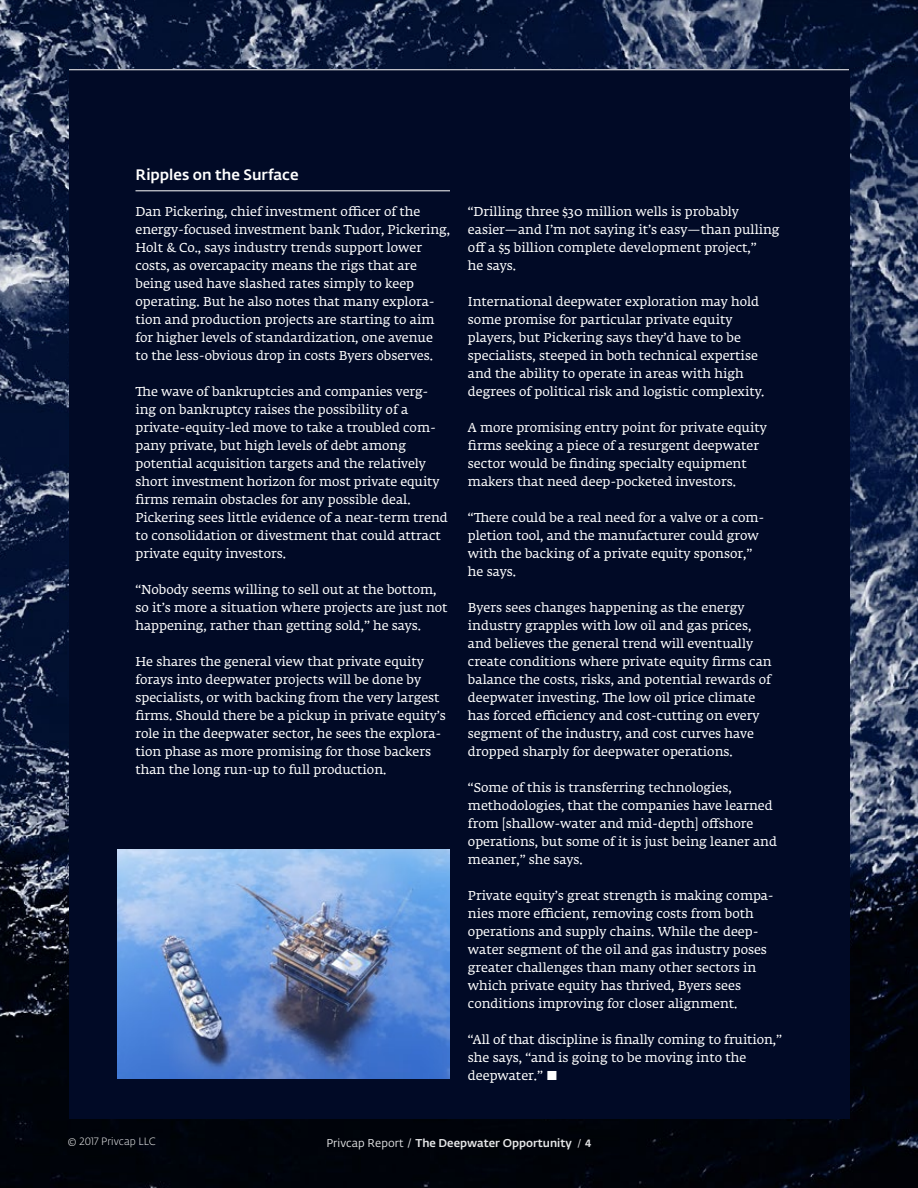
<style>
.page{position:relative;width:918px;height:1188px;background:#fff}
.page>*{position:absolute;margin:0;border:0;box-sizing:border-box;transform-origin:0 0}
.t1{font:500 15px "Fedra Sans Alt Pro";color:#fff}
.t2{font:12.75px/18px "Fedra Serif A Std";color:#fff}
.t3{font:500 11.25px "Fedra Sans Alt Pro";color:#e6e7e8}
.t4{font:300 10.5px "Fedra Sans Alt Pro";color:#e6e7e8}
.s1{font-weight:400}
.s2{font-weight:400;font-size:10.5px}
.s3{font-size:10.5px}
</style>
<div class="page">
<img style="left:0;top:0;width:918px;height:1188px">
<div style="left:69px;top:69px;width:780px;height:1050px;background:#010a26"></div>
<hr style="left:69px;top:69px;width:780px;height:1px;background:#fff">
<img style="left:117px;top:849px;width:333px;height:230px">
<hr style="left:135px;top:190px;width:315px;height:1px;background:#fff">
<p class="t1" style="left:135px;top:168px;width:165px">Ripples on the Surface</p>
<p class="t2" style="left:135px;top:203px;width:316px">Dan Pickering, chief investment officer of the energy-focused investment bank Tudor, Pickering, Holt &amp; Co., says industry trends support lower costs, as overcapacity means the rigs that are being used have slashed rates simply to keep operating. But he also notes that many explora&shy;tion and production projects are starting to aim for higher levels of standardization, one avenue<br>to the less-obvious drop in costs Byers observes.</p>
<p class="t2" style="left:135px;top:383px;width:314px">The wave of bankruptcies and companies verg&shy;ing on bankruptcy raises the possibility of a private-equity-led move to take a troubled com&shy;pany private, but high levels of debt among potential acquisition targets and the relatively short investment horizon for most private equity firms remain obstacles for any possible deal.<br>Pickering sees little evidence of a near-term trend to consolidation or divestment that could attract private equity investors.</p>
<p class="t2" style="left:135px;top:581px;width:314px">“Nobody seems willing to sell out at the bottom, so it’s more a situation where projects are just not happening, rather than getting sold,” he says.</p>
<p class="t2" style="left:135px;top:653px;width:312px">He shares the general view that private equity forays into deepwater projects will be done by specialists, or with backing from the very largest firms. Should there be a pickup in private equity’s role in the deepwater sector, he sees the explora&shy;tion phase as more promising for those backers than the long run-up to full production.</p>
<p class="t2" style="left:468px;top:203px;width:313px">“Drilling three $30 million wells is probably easier—and I’m not saying it’s easy—than pulling off a $5 billion complete development project,”<br>he says.</p>
<p class="t2" style="left:468px;top:293px;width:298px">International deepwater exploration may hold some promise for particular private equity players, but Pickering says they’d have to be specialists, steeped in both technical expertise and the ability to operate in areas with high degrees of political risk and logistic complexity.</p>
<p class="t2" style="left:468px;top:419px;width:300px">A more promising entry point for private equity firms seeking a piece of a resurgent deepwater sector would be finding specialty equipment makers that need deep-pocketed investors.</p>
<p class="t2" style="left:468px;top:509px;width:298px">“There could be a real need for a valve or a com&shy;pletion tool, and the manufacturer could grow with the backing of a private equity sponsor,” he says.</p>
<p class="t2" style="left:468px;top:599px;width:305px">Byers sees changes happening as the energy industry grapples with low oil and gas prices, and believes the general trend will eventually create conditions where private equity firms can balance the costs, risks, and potential rewards of deepwater investing. The low oil price climate has forced efficiency and cost-cutting on every segment of the industry, and cost curves have dropped sharply for deepwater operations.</p>
<p class="t2" style="left:468px;top:779px;width:310px">“Some of this is transferring technologies, methodologies, that the companies have learned from [shallow-water and mid-depth] offshore operations, but some of it is just being leaner and meaner,” she says.</p>
<p class="t2" style="left:468px;top:887px;width:307px">Private equity’s great strength is making compa&shy;nies more efficient, removing costs from both operations and supply chains. While the deep&shy;water segment of the oil and gas industry poses greater challenges than many other sectors in which private equity has thrived, Byers sees conditions improving for closer alignment.</p>
<p class="t2" style="left:468px;top:1031px;width:315px">“All of that discipline is finally coming to fruition,” she says, “and is going to be moving into the deepwater.” ■</p>
<p class="t4" style="left:68px;top:1138px;width:90px">© 2017 Privcap LLC</p>
<p class="t3" style="left:326px;top:1138px;width:267px"><span class="s1">Privcap Report /</span> The Deepwater Opportunity <span class="s2">/</span> <span class="s3">4</span></p>
</div>
